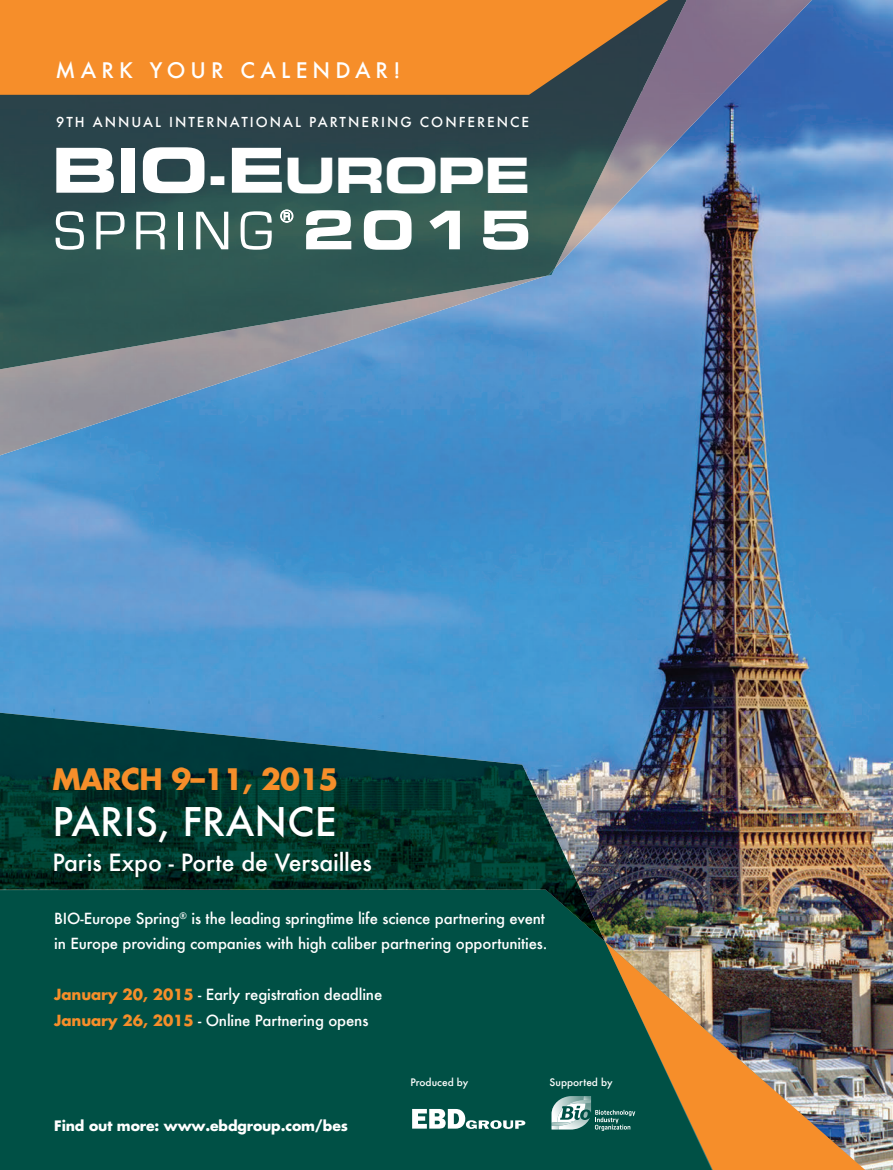
<style>
.page{position:relative;width:893px;height:1170px;background:#fff}
.page>*{position:absolute;margin:0;border:0;box-sizing:border-box;transform-origin:0 0}
.t1{font:56.4px "Eurostile";letter-spacing:.12em;color:#fff}
.t2{font:53.25px "Eurostile LT Std Bold Ex 2";color:#fff}
.t3{font:48.75px "Eurostile LT Std Bold Ex 2";letter-spacing:-.025em;color:#fff}
.t4{font:500 38.55px "Futura";letter-spacing:.005em;color:#fff}
.t5{font:28.95px "Futura Koyu";letter-spacing:-.025em;color:#f68e2a}
.t6{font:500 23.1px "Futura";letter-spacing:-.005em;color:#fff}
.t7{font:500 21px "Futura";letter-spacing:.245em;color:#fff}
.t8{font:500 15px/25.5px "Futura";letter-spacing:-.01em;color:#fff}
.t9{font:13.95px "Futura Koyu";letter-spacing:-.01em;color:#fff}
.t10{font:500 13.5px "Futura";letter-spacing:.15em;color:#fff}
.t11{font:500 10.2px "Futura";color:#fff}
.s1{font-size:61.95px}
.s2{font-family:"Futura Koyu";font-weight:400;color:#f68e2a}
</style>
<div class="page">
<img style="left:0;top:0;width:893px;height:1169px">
<img style="left:695px;top:0;width:127px;height:94px">
<img style="left:642px;top:95px;width:24px;height:112px">
<img style="left:665px;top:93px;width:58px;height:53px">
<img style="left:575px;top:228px;width:39px;height:34px">
<svg style="left:665px;top:145px;width:8px;height:8px"></svg>
<img style="left:353px;top:303px;width:157px;height:36px">
<img style="left:40px;top:371px;width:156px;height:71px">
<img style="left:196px;top:324px;width:157px;height:67px">
<img style="left:0;top:371px;width:40px;height:88px">
<div style="left:0;top:889px;width:718px;height:280px;background:#005045"></div>
<svg style="left:412px;top:1108px;width:113px;height:20px"></svg>
<svg style="left:551px;top:1095px;width:54px;height:35px;background:#6d9b95"></svg>
<img style="left:0;top:711px;width:605px;height:230px">
<svg style="left:519px;top:889px;width:86px;height:52px;background:#094038"></svg>
<img style="left:605px;top:941px;width:277px;height:228px">
<img style="left:0;top:95px;width:390px;height:229px">
<img style="left:390px;top:95px;width:252px;height:133px">
<img style="left:390px;top:228px;width:185px;height:75px">
<img style="left:0;top:323px;width:268px;height:48px">
<svg style="left:0;top:0;width:695px;height:95px;background:#dd8531"></svg>
<svg style="left:280px;top:209px;width:13px;height:14px"></svg>
<h3 class="t7" style="left:56px;top:55px;width:346px">MARK YOUR CALENDAR!</h3>
<p class="t10" style="left:56px;top:113px;width:474px">9TH ANNUAL INTERNATIONAL PARTNERING CONFERENCE</p>
<h3 class="t3" style="left:52px;top:141px;width:480px"><span class="s1">BIO</span>-<span class="s1">E</span>UROPE</h3>
<h1 class="t1" style="left:54px;top:200px;width:221px">SPRING</h1>
<h2 class="t2" style="left:302px;top:193px;width:231px">2015</h2>
<h3 class="t5" style="left:53px;top:758px;width:287px">MARCH 9–11, 2015</h3>
<h3 class="t4" style="left:53px;top:795px;width:286px">PARIS, FRANCE</h3>
<h3 class="t6" style="left:53px;top:846px;width:321px">Paris Expo - Porte de Versailles</h3>
<p class="t8" style="left:54px;top:905px;width:495px">BIO-Europe Spring<sup>®</sup> is the leading springtime life science partnering event in Europe providing companies with high caliber partnering opportunities.</p>
<p class="t8" style="left:54px;top:981px;width:330px"><span class="s2">January 20, 2015</span> - Early registration deadline<br><span class="s2">January 26, 2015</span> - Online Partnering opens</p>
<p class="t9" style="left:54px;top:1115px;width:295px">Find out more: www.ebdgroup.com/bes</p>
<p class="t11" style="left:410px;top:1074px;width:59px">Produced by</p>
<p class="t11" style="left:550px;top:1074px;width:64px">Supported by</p>
</div>
